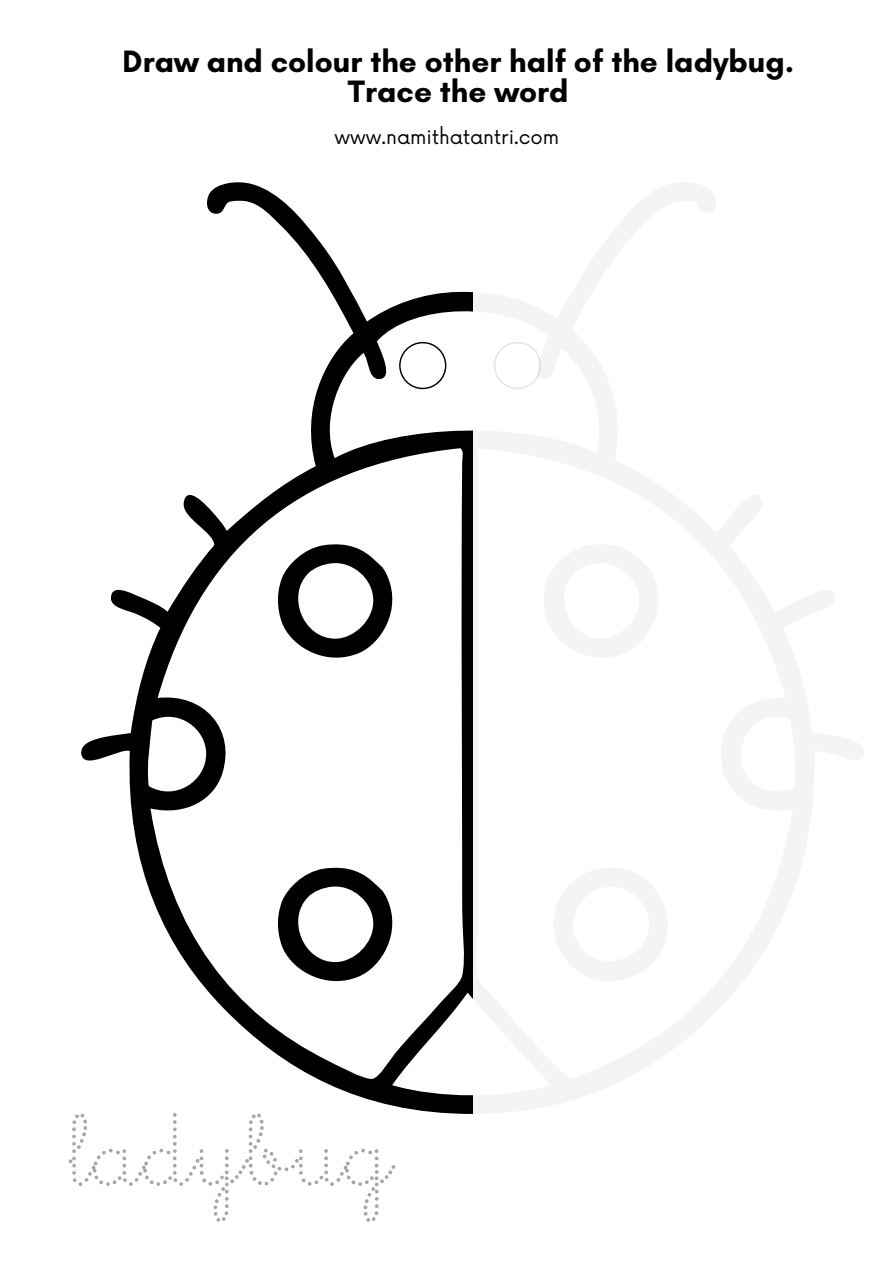
<style>
.page{position:relative;width:894px;height:1264px;background:#fff}
.page>*{position:absolute;margin:0;border:0;box-sizing:border-box;transform-origin:0 0}
.t1{font:108.75px "UKIJ Elipbe Chekitlik";color:#a6a6a6}
.t2{font:700 31.5px/30.3px "Glacial Indifference";color:#000;text-align:center}
.t3{font:19.5px "Now";color:#000}
</style>
<div class="page">
<svg style="left:81px;top:182px;width:392px;height:931px"></svg>
<svg style="left:274px;top:541px;width:127px;height:125px"></svg>
<svg style="left:274px;top:865px;width:127px;height:124px"></svg>
<svg style="left:399px;top:342px;width:47px;height:47px"></svg>
<svg style="left:494px;top:342px;width:47px;height:47px"></svg>
<h2 class="t2" style="left:123px;top:46px;width:672px">Draw and colour the other half of the ladybug.<br>Trace the word</h2>
<p class="t3" style="left:334px;top:126px;width:226px">www.namithatantri.com</p>
<p class="t1" style="left:67px;top:1087px;width:328px">ladybug</p>
</div>
